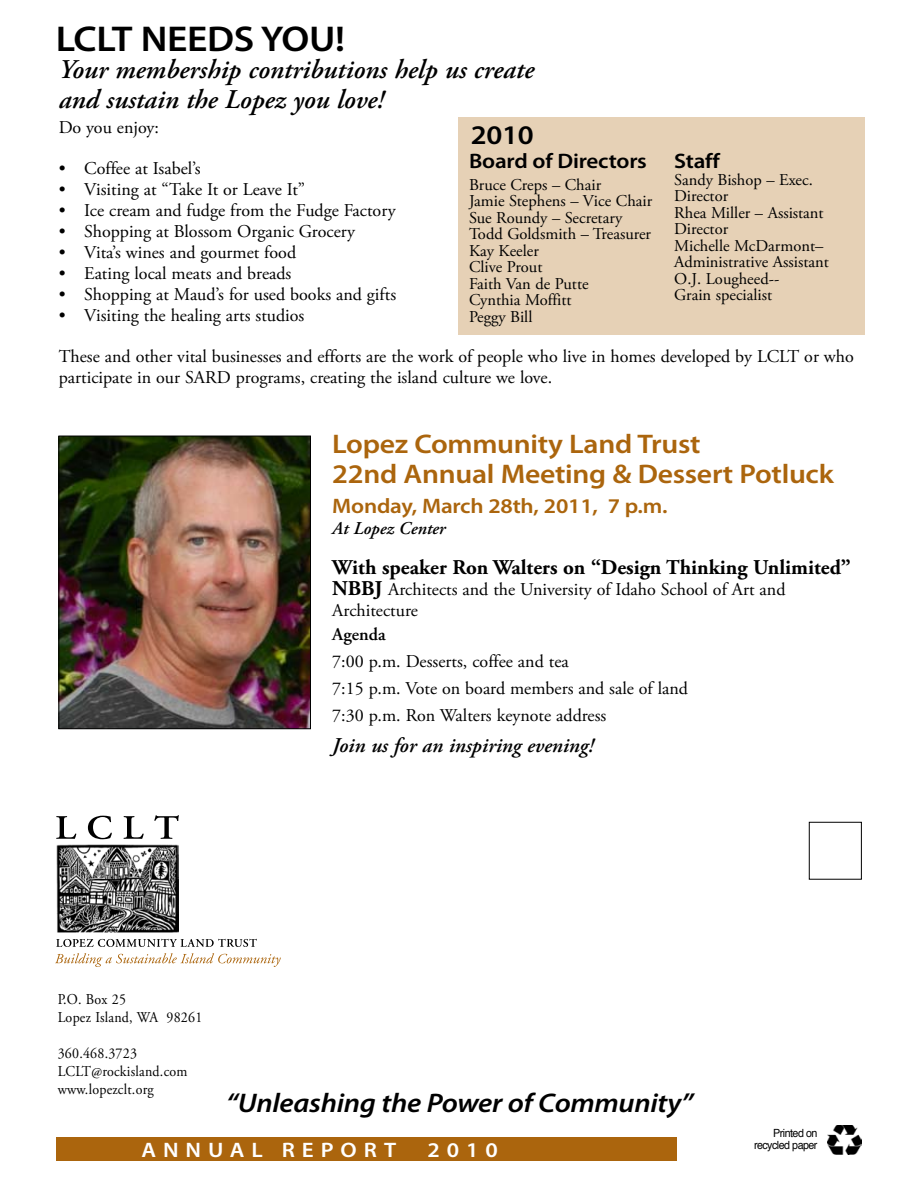
<style>
.page{position:relative;width:918px;height:1188px;background:#fff}
.page>*{position:absolute;margin:0;border:0;box-sizing:border-box;transform-origin:0 0}
.t1{font:600 36px "Myriad Pro";letter-spacing:-.01em;color:#000;scale:1.1 1}
.t2{font:italic 600 27px/30px "Adobe Garamond Pro";color:#000}
.t3{font:600 27px/30px "Myriad Pro";letter-spacing:-.01em;color:#ab650d;scale:1.1 1}
.t4{font:italic 600 27px "Myriad Pro";letter-spacing:-.01em;color:#000;scale:1.1 1}
.t5{font:600 27px "Myriad Pro";color:#000;scale:1.1 1}
.t6{font:700 21px "Adobe Garamond Pro";color:#000}
.t7{font:italic 600 21px "Adobe Garamond Pro";color:#000}
.t8{font:600 21px "Myriad Pro";letter-spacing:-.01em;color:#ab650d;scale:1.1 1}
.t9{font:600 21px "Myriad Pro";letter-spacing:-.01em;color:#000;scale:1.1 1}
.t10{font:600 21px "Myriad Pro";letter-spacing:.3em;color:#fff;scale:1.1 1}
.t11{font:18px/21px "Adobe Garamond Pro";color:#000}
.t12{font:italic 600 18px "Adobe Garamond Pro";color:#000}
.t13{font:600 18px "Adobe Garamond Pro";color:#000}
.t14{font:16.5px/16.5px "Adobe Garamond Pro";color:#000}
.t15{font:15px/18px "Adobe Garamond Pro";letter-spacing:.015em;color:#000;scale:.93 1}
.t16{font:11.25px/12px "Helvetica";letter-spacing:-.05em;color:#000;text-align:right;scale:.95 1}
.s1{font-weight:700;font-size:21px}
</style>
<div class="page">
<div style="left:458px;top:117px;width:407px;height:217px;background:#e6d1b6"></div>
<img style="left:61px;top:438px;width:248px;height:289px">
<div style="left:59px;top:436px;width:252px;height:293px;border:1px solid #000"></div>
<div style="left:56px;top:1137px;width:621px;height:23px;background:#ab650d"></div>
<img style="left:828px;top:1126px;width:33px;height:29px">
<svg style="left:57px;top:844px;width:122px;height:89px"></svg>
<img style="left:56px;top:845px;width:123px;height:87px">
<svg style="left:55px;top:953px;width:226px;height:14px"></svg>
<svg style="left:56px;top:939px;width:201px;height:8px"></svg>
<svg style="left:56px;top:815px;width:123px;height:24px"></svg>
<div style="left:809px;top:822px;width:53px;height:58px;border:1px solid #000"></div>
<h1 class="t1" style="left:56px;top:16px;width:264px">LCLT NEEDS YOU!</h1>
<h2 class="t2" style="left:59px;top:55px;width:477px">Your membership contributions help us create and sustain the Lopez you love!</h2>
<p class="t11" style="left:59px;top:118px;width:102px">Do you enjoy:</p>
<p class="t11" style="left:59px;top:158px;width:143px">• Coffee at Isabel’s</p>
<p class="t11" style="left:59px;top:179px;width:248px">• Visiting at “Take It or Leave It”</p>
<p class="t11" style="left:59px;top:200px;width:338px">• Ice cream and fudge from the Fudge Factory</p>
<p class="t11" style="left:59px;top:221px;width:298px">• Shopping at Blossom Organic Grocery</p>
<p class="t11" style="left:59px;top:242px;width:239px">• Vita’s wines and gourmet food</p>
<p class="t11" style="left:59px;top:263px;width:234px">• Eating local meats and breads</p>
<p class="t11" style="left:59px;top:284px;width:339px">• Shopping at Maud’s for used books and gifts</p>
<p class="t11" style="left:59px;top:305px;width:247px">• Visiting the healing arts studios</p>
<p class="t11" style="left:59px;top:347px;width:797px">These and other vital businesses and efforts are the work of people who live in homes developed by LCLT or who participate in our SARD programs, creating the island culture we love.</p>
<h2 class="t5" style="left:471px;top:118px;width:59px">2010</h2>
<p class="t9" style="left:469px;top:147px;width:163px">Board of Directors</p>
<p class="t14" style="left:469px;top:177px;width:185px">Bruce Creps – Chair<br>Jamie Stephens – Vice Chair<br>Sue Roundy – Secretary<br>Todd Goldsmith – Treasurer<br>Kay Keeler<br>Clive Prout<br>Faith Van de Putte<br>Cynthia Moffitt<br>Peggy Bill</p>
<p class="t9" style="left:674px;top:148px;width:43px">Staff</p>
<p class="t14" style="left:674px;top:172px;width:156px">Sandy Bishop – Exec.<br>Director<br>Rhea Miller – Assistant<br>Director<br>Michelle McDarmont–<br>Administrative Assistant<br>O.J. Lougheed--<br>Grain specialist</p>
<h2 class="t3" style="left:332px;top:428px;width:457px">Lopez Community Land Trust<br>22nd Annual Meeting &amp; Dessert Potluck</h2>
<p class="t8" style="left:332px;top:492px;width:306px">Monday, March 28th, 2011, 7 p.m.</p>
<p class="t12" style="left:332px;top:517px;width:115px">At Lopez Center</p>
<p class="t6" style="left:332px;top:555px;width:520px">With speaker Ron Walters on “Design Thinking Unlimited”</p>
<p class="t11" style="left:332px;top:579px;width:455px"><span class="s1">NBBJ</span> Architects and the University of Idaho School of Art and<br>Architecture</p>
<p class="t13" style="left:332px;top:624px;width:55px">Agenda</p>
<p class="t11" style="left:332px;top:648px;width:357px;line-height:27px">7:00 p.m. Desserts, coffee and tea<br>7:15 p.m. Vote on board members and sale of land<br>7:30 p.m. Ron Walters keynote address</p>
<p class="t7" style="left:332px;top:733px;width:263px">Join us for an inspiring evening!</p>
<p class="t15" style="left:58px;top:990px;width:157px">P.O. Box 25<br>Lopez Island, WA 98261</p>
<p class="t15" style="left:58px;top:1044px;width:141px">360.468.3723<br>LCLT@rockisland.com www.lopezclt.org</p>
<h2 class="t4" style="left:226px;top:1086px;width:426px">“Unleashing the Power of Community”</h2>
<p class="t10" style="left:141px;top:1136px;width:233px">ANNUAL REPORT</p>
<p class="t10" style="left:427px;top:1136px;width:65px">2010</p>
<p class="t16" style="left:754px;top:1128px;width:68px">Printed on recycled paper</p>
</div>
